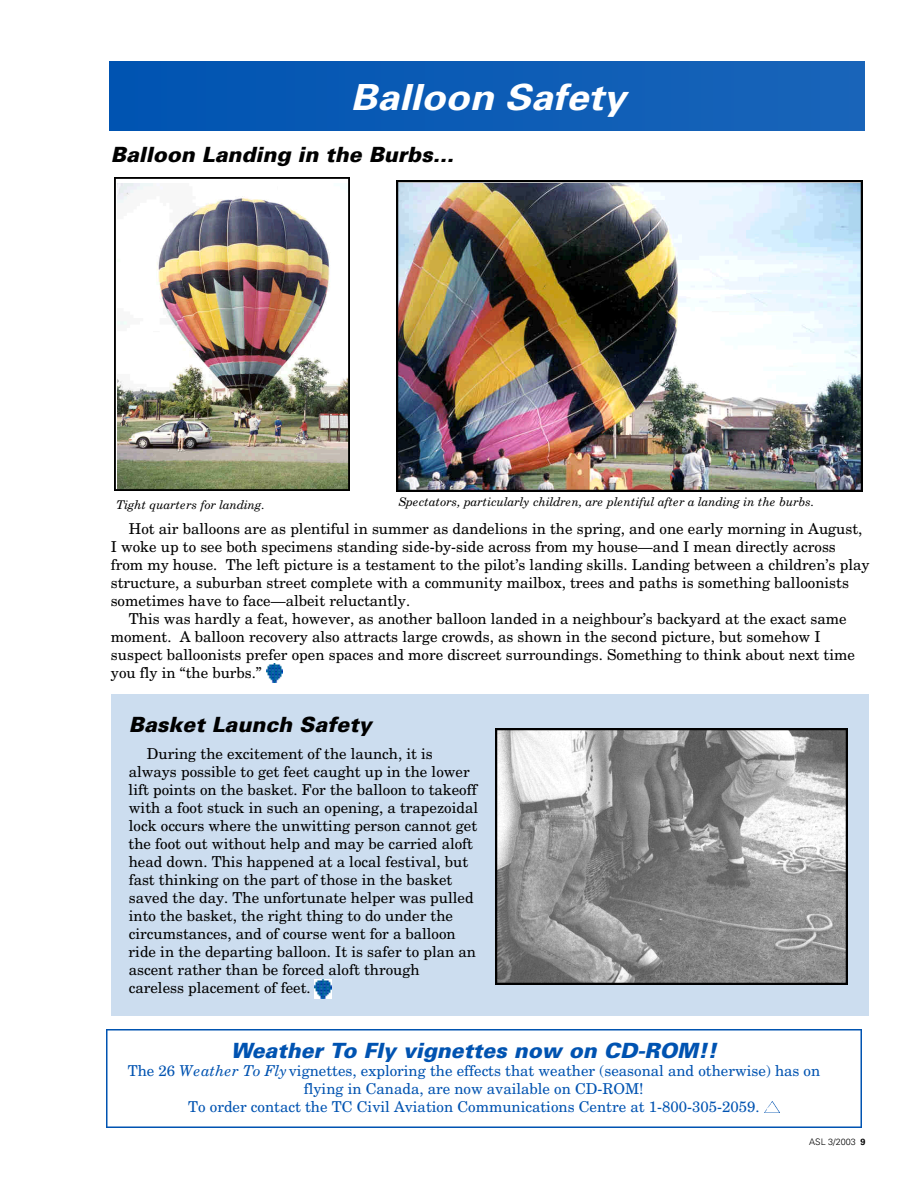
<style>
.page{position:relative;width:918px;height:1188px;background:#fff}
.page>*{position:absolute;margin:0;border:0;box-sizing:border-box;transform-origin:0 0}
.t1{font:italic 700 36px "Univers";color:#fff;scale:1.1 1}
.t2{font:italic 900 21px "Univers";color:#000}
.t3{font:italic 900 21px "Univers";color:#0053b1}
.t4{font:15px/18px "New Century Schlbk";color:#000}
.t5{font:15px/18px "New Century Schlbk";color:#0053b1;text-align:center}
.t6{font:italic 12px "New Century Schlbk";color:#000}
.t7{font:300 9px "Univers";color:#000}
.s1{font-style:italic}
.s2{font-weight:700}
</style>
<div class="page">
<img style="left:115px;top:177px;width:234px;height:314px">
<img style="left:396px;top:181px;width:466px;height:311px">
<div style="left:111px;top:694px;width:757px;height:322px;background:#ccddef"></div>
<img style="left:496px;top:729px;width:351px;height:255px">
<img style="left:315px;top:979px;width:16px;height:20px">
<img style="left:110px;top:62px;width:755px;height:68px">
<img style="left:266px;top:663px;width:17px;height:20px">
<img style="left:107px;top:1029px;width:755px;height:99px">
<img style="left:765px;top:1102px;width:15px;height:10px">
<h1 class="t1" style="left:351px;top:84px;width:251px">Balloon Safety</h1>
<h2 class="t2" style="left:111px;top:147px;width:344px">Balloon Landing in the Burbs…</h2>
<p class="t6" style="left:116px;top:500px;width:150px">Tight quarters for landing.</p>
<p class="t6" style="left:399px;top:497px;width:417px">Spectators, particularly children, are plentiful after a landing in the burbs.</p>
<p class="t4" style="left:129px;top:521px;width:735px">Hot air balloons are as plentiful in summer as dandelions in the spring, and one early morning in August,</p>
<p class="t4" style="left:111px;top:539px;width:727px">I woke up to see both specimens standing side-by-side across from my house—and I mean directly across</p>
<p class="t4" style="left:111px;top:557px;width:760px">from my house. The left picture is a testament to the pilot’s landing skills. Landing between a children’s play</p>
<p class="t4" style="left:111px;top:575px;width:740px">structure, a suburban street complete with a community mailbox, trees and paths is something balloonists</p>
<p class="t4" style="left:111px;top:593px;width:301px">sometimes have to face—albeit reluctantly.</p>
<p class="t4" style="left:129px;top:611px;width:719px">This was hardly a feat, however, as another balloon landed in a neighbour’s backyard at the exact same</p>
<p class="t4" style="left:111px;top:629px;width:711px">moment. A balloon recovery also attracts large crowds, as shown in the second picture, but somehow I</p>
<p class="t4" style="left:111px;top:647px;width:745px">suspect balloonists prefer open spaces and more discreet surroundings. Something to think about next time</p>
<p class="t4" style="left:111px;top:665px;width:152px">you fly in “the burbs.”</p>
<h2 class="t2" style="left:129px;top:717px;width:244px">Basket Launch Safety</h2>
<p class="t4" style="left:129px;top:746px;width:351px;text-indent:18px">During the excitement of the launch, it is always possible to get feet caught up in the lower lift points on the basket. For the balloon to takeoff with a foot stuck in such an opening, a trapezoidal lock occurs where the unwitting person cannot get the foot out without help and may be carried aloft head down. This happened at a local festival, but fast thinking on the part of those in the basket saved the day. The unfortunate helper was pulled into the basket, the right thing to do under the circumstances, and of course went for a balloon ride in the departing balloon. It is safer to plan an ascent rather than be forced aloft through careless placement of feet.</p>
<h2 class="t3" style="left:231px;top:1043px;width:487px">Weather To Fly vignettes now on CD-ROM!!</h2>
<p class="t5" style="left:128px;top:1063px;width:694px">The 26 <span class="s1">Weather To Fly</span> vignettes, exploring the effects that weather (seasonal and otherwise) has on flying in Canada, are now available on CD-ROM!<br>To order contact the TC Civil Aviation Communications Centre at 1-800-305-2059.</p>
<p class="t7" style="left:809px;top:1138px;width:58px">ASL 3/2003 <span class="s2">9</span></p>
</div>
